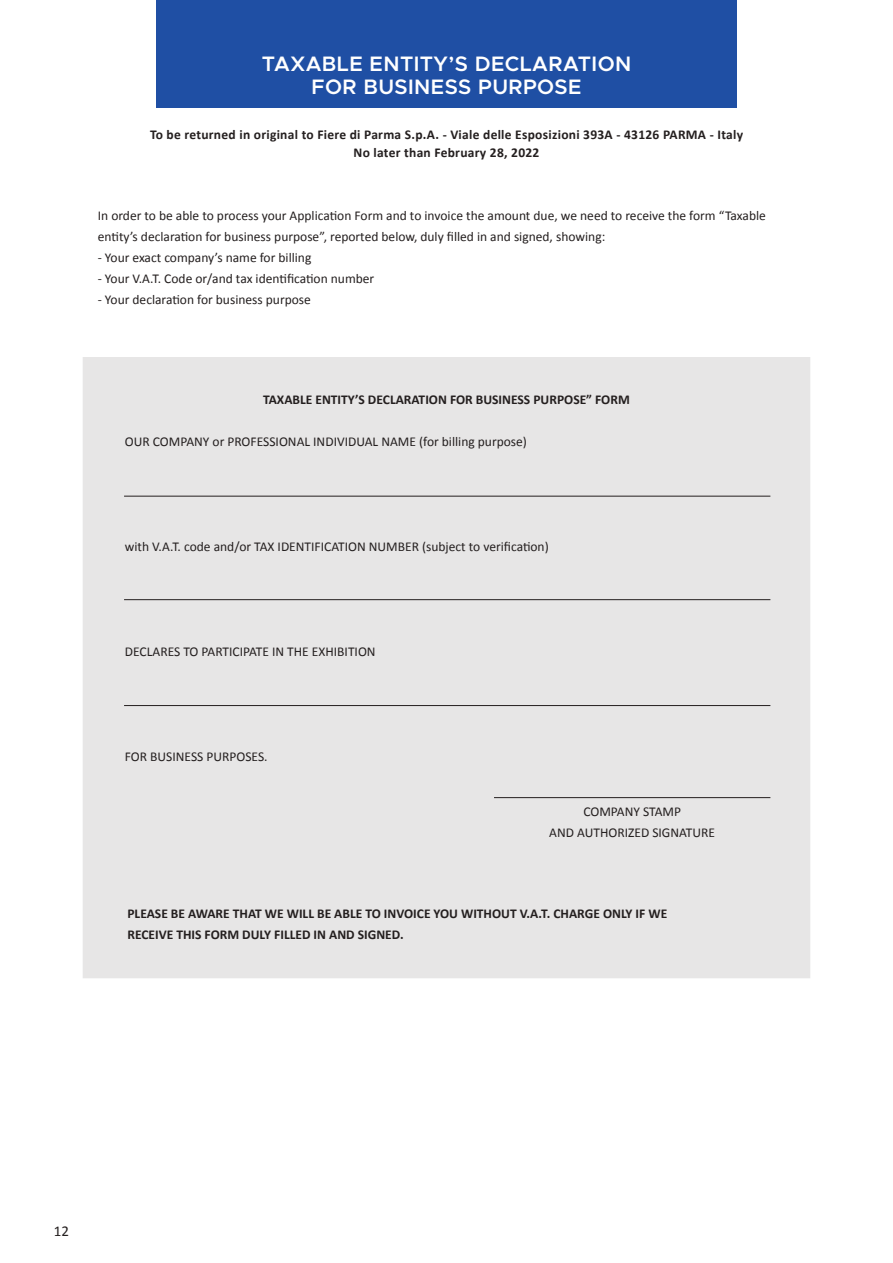
<style>
.page{position:relative;width:893px;height:1263px;background:#fff}
.page>*{position:absolute;margin:0;border:0;box-sizing:border-box;transform-origin:0 0}
.t1{font:600 21px/22.8px "Metropolis";letter-spacing:.02em;color:#fff;text-align:center}
.t2{font:15px "Calibri";color:#241f1f}
.t3{font:13.5px/21px "Calibri";color:#241f1f}
.t4{font:700 13.5px/21px "Calibri";color:#241f1f}
.t5{font:700 13.5px/18px "Calibri";letter-spacing:.02em;color:#241f1f;text-align:center}
</style>
<div class="page">
<div style="left:83px;top:357px;width:727px;height:621px;background:#e7e6e6"></div>
<hr style="left:124px;top:496px;width:646px;height:1px;background:#241f1f">
<hr style="left:124px;top:599px;width:646px;height:1px;background:#241f1f">
<hr style="left:124px;top:705px;width:646px;height:1px;background:#241f1f">
<hr style="left:494px;top:797px;width:276px;height:1px;background:#241f1f">
<div style="left:156px;top:0;width:580px;height:107px;background:#1f4fa4"></div>
<h1 class="t1" style="left:262px;top:52px;width:371px">TAXABLE ENTITY’S DECLARATION<br>FOR BUSINESS PURPOSE</h1>
<p class="t5" style="left:150px;top:125px;width:595px">To be returned in original to Fiere di Parma S.p.A. - Viale delle Esposizioni 393A - 43126 PARMA - Italy<br>No later than February 28, 2022</p>
<p class="t3" style="left:98px;top:204px;width:670px">In order to be able to process your Application Form and to invoice the amount due, we need to receive the form “Taxable entity’s declaration for business purpose”, reported below, duly filled in and signed, showing:</p>
<p class="t3" style="left:98px;top:246px;width:215px">- Your exact company’s name for billing</p>
<p class="t3" style="left:98px;top:267px;width:278px">- Your V.A.T. Code or/and tax identification number</p>
<p class="t3" style="left:98px;top:288px;width:215px">- Your declaration for business purpose</p>
<p class="t4" style="left:263px;top:389px;width:368px">TAXABLE ENTITY’S DECLARATION FOR BUSINESS PURPOSE” FORM</p>
<p class="t3" style="left:125px;top:431px;width:404px">OUR COMPANY or PROFESSIONAL INDIVIDUAL NAME (for billing purpose)</p>
<p class="t3" style="left:125px;top:536px;width:425px">with V.A.T. code and/or TAX IDENTIFICATION NUMBER (subject to verification)</p>
<p class="t3" style="left:125px;top:641px;width:252px">DECLARES TO PARTICIPATE IN THE EXHIBITION</p>
<p class="t3" style="left:125px;top:746px;width:144px">FOR BUSINESS PURPOSES.</p>
<p class="t3" style="left:549px;top:800px;width:167px;text-align:center">COMPANY STAMP<br>AND AUTHORIZED SIGNATURE</p>
<p class="t4" style="left:127px;top:902px;width:541px">PLEASE BE AWARE THAT WE WILL BE ABLE TO INVOICE YOU WITHOUT V.A.T. CHARGE ONLY IF WE<br>RECEIVE THIS FORM DULY FILLED IN AND SIGNED.</p>
<p class="t2" style="left:54px;top:1220px;width:17px">12</p>
</div>
